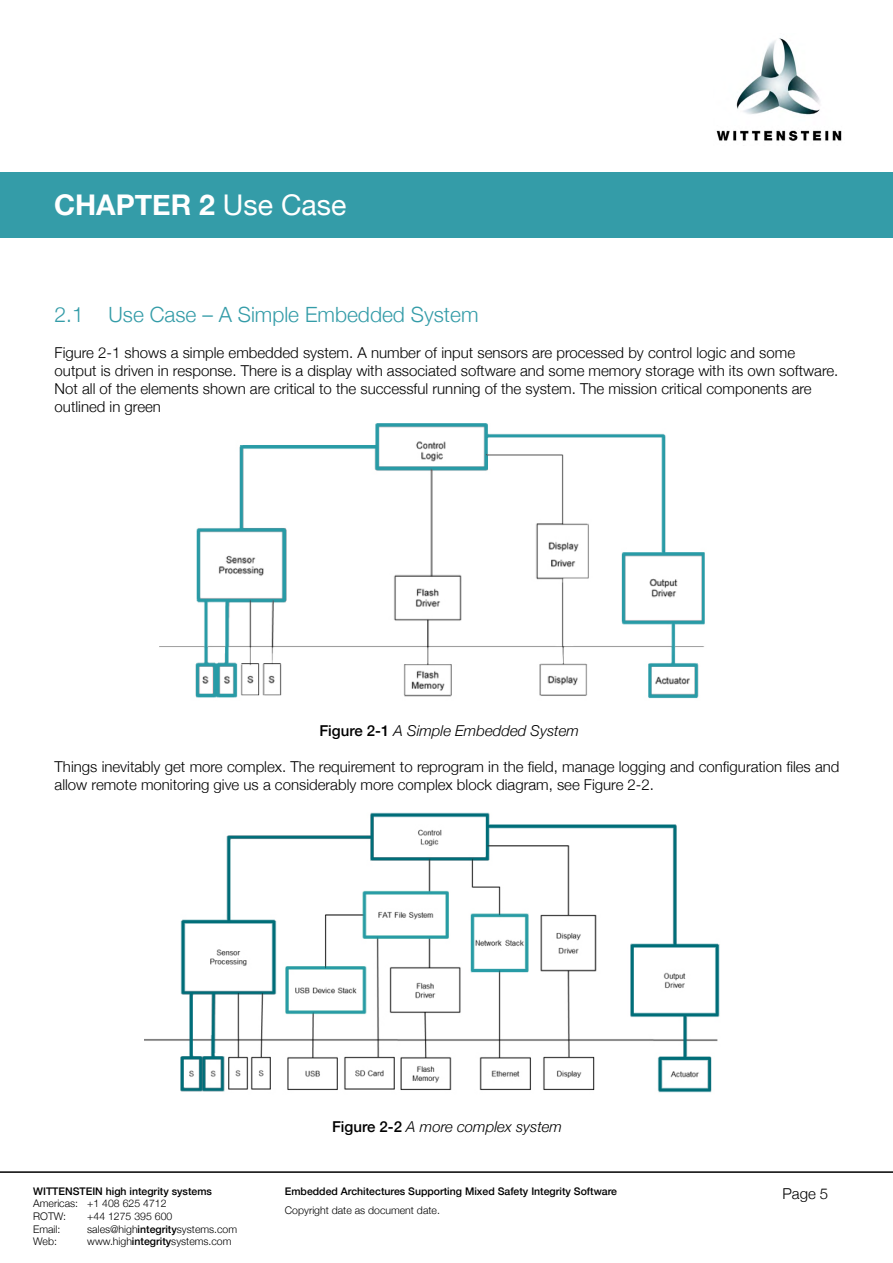
<style>
.page{position:relative;width:893px;height:1263px;background:#fff}
.page>*{position:absolute;margin:0;border:0;box-sizing:border-box;transform-origin:0 0}
.t1{font:700 28.5px "Helvetica Neue";color:#fff}
.t2{font:300 21px "Helvetica Neue";color:#349ca8}
.t3{font:300 15px/18px "Helvetica Neue";color:#000}
.t4{font:italic 300 15px "Helvetica Neue";color:#000}
.t5{font:300 10.5px/12.6px "Helvetica Neue";color:#000}
.t6{font:500 10.5px "Helvetica Neue";color:#000}
.s1{font-weight:400}
.s2{font-weight:500;font-style:normal}
.s3{font-weight:500}
</style>
<div class="page">
<div style="left:0;top:173px;width:893px;height:65px;background:#349ca8"></div>
<hr style="left:0;top:1171px;width:893px;height:2px;background:#000">
<img style="left:159px;top:423px;width:546px;height:276px">
<img style="left:144px;top:812px;width:576px;height:281px">
<img style="left:716px;top:38px;width:126px;height:103px">
<h1 class="t1" style="left:54px;top:183px;width:294px">CHAPTER 2 <span class="s1">Use Case</span></h1>
<h2 class="t2" style="left:55px;top:298px;width:425px">2.1 Use Case – A Simple Embedded System</h2>
<p class="t3" style="left:55px;top:343px;width:785px">Figure 2-1 shows a simple embedded system. A number of input sensors are processed by control logic and some output is driven in response. There is a display with associated software and some memory storage with its own software.<br>Not all of the elements shown are critical to the successful running of the system. The mission critical components are outlined in green</p>
<p class="t4" style="left:319px;top:719px;width:261px"><span class="s2">Figure 2-1</span> A Simple Embedded System</p>
<p class="t3" style="left:55px;top:757px;width:786px">Things inevitably get more complex. The requirement to reprogram in the field, manage logging and configuration files and allow remote monitoring give us a considerably more complex block diagram, see Figure 2-2.</p>
<p class="t6" style="left:33px;top:1182px;width:180px">WITTENSTEIN high integrity systems</p>
<p class="t5" style="left:33px;top:1196px;width:135px">Americas: +1 408 625 4712<br>ROTW:</p>
<p class="t5" style="left:87px;top:1209px;width:87px">+44 1275 395 600</p>
<p class="t5" style="left:33px;top:1222px;width:29px">Email:</p>
<p class="t5" style="left:87px;top:1222px;width:151px">sales@high<span class="s3">integrity</span>systems.com</p>
<p class="t5" style="left:33px;top:1234px;width:25px">Web:</p>
<p class="t5" style="left:87px;top:1234px;width:146px">www.high<span class="s3">integrity</span>systems.com</p>
<p class="t4" style="left:332px;top:1115px;width:232px"><span class="s2">Figure 2-2</span> A more complex system</p>
<p class="t6" style="left:285px;top:1183px;width:334px">Embedded Architectures Supporting Mixed Safety Integrity Software</p>
<p class="t5" style="left:285px;top:1203px;width:157px">Copyright date as document date.</p>
<p class="t3" style="left:782px;top:1183px;width:47px">Page 5</p>
</div>
